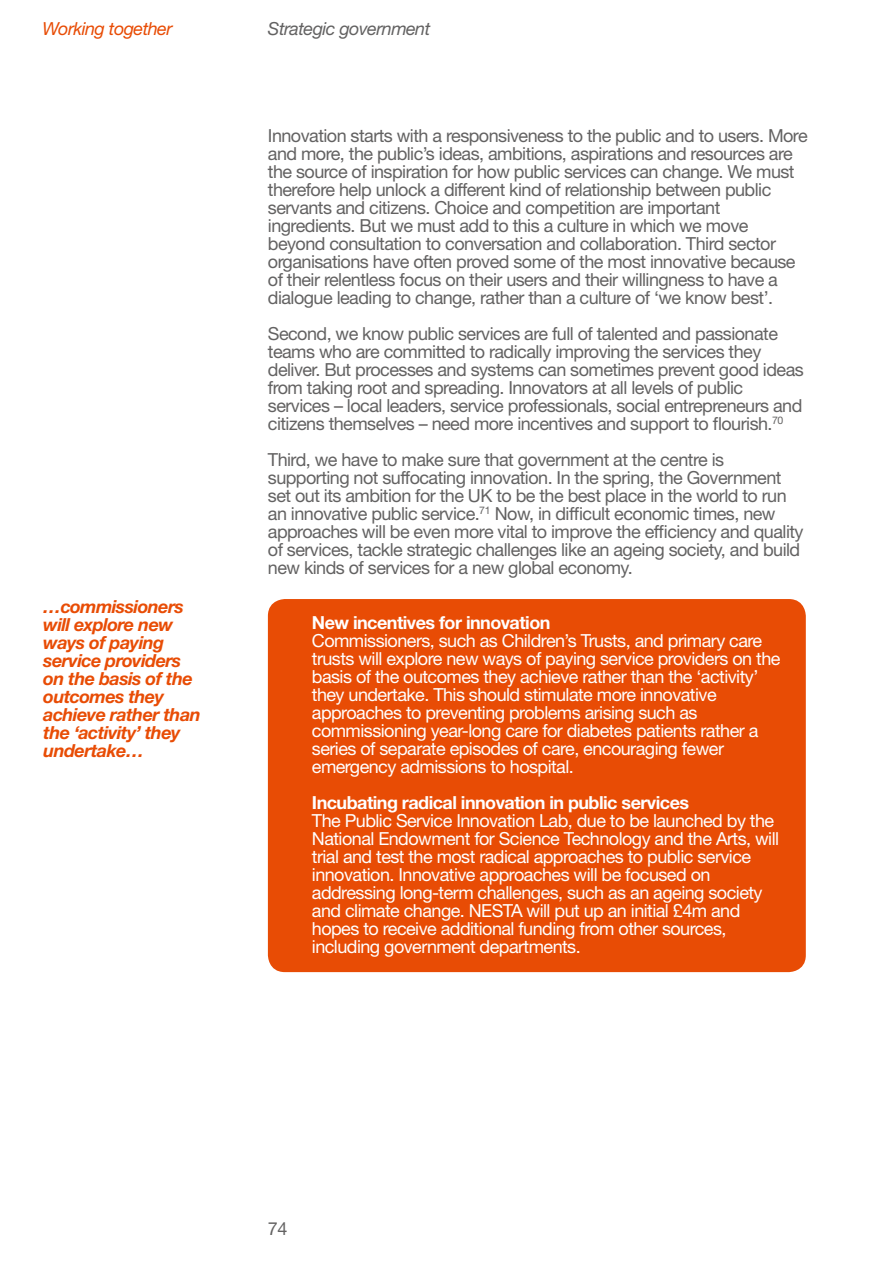
<style>
.page{position:relative;width:893px;height:1263px;background:#fff}
.page>*{position:absolute;margin:0;border:0;box-sizing:border-box;transform-origin:0 0}
.t1{font:18px/18px "Helvetica Neue";letter-spacing:-.03em;color:#636262}
.t2{font:18px/18px "Helvetica Neue";letter-spacing:-.03em;color:#fff}
.t3{font:italic 700 18px/18px "Helvetica Neue";letter-spacing:-.03em;color:#e84c05}
.t4{font:700 18px "Helvetica Neue";letter-spacing:-.03em;color:#fff}
.t5{font:italic 18px "Helvetica Neue";letter-spacing:-.03em;color:#636262}
.t6{font:italic 18px "Helvetica Neue";letter-spacing:-.03em;color:#e84c05}
</style>
<div class="page">
<div style="left:268px;top:599px;width:538px;height:373px;background:#e84c05;border-radius:17px"></div>
<p class="t6" style="left:43px;top:18px;width:131px">Working together</p>
<p class="t5" style="left:268px;top:18px;width:164px">Strategic government</p>
<p class="t3" style="left:43px;top:597px;width:159px">…commissioners will explore new ways of paying service providers on the basis of the outcomes they achieve rather than the ‘activity’ they undertake…</p>
<p class="t1" style="left:268px;top:126px;width:541px">Innovation starts with a responsiveness to the public and to users. More and more, the public’s ideas, ambitions, aspirations and resources are the source of inspiration for how public services can change. We must therefore help unlock a different kind of relationship between public servants and citizens. Choice and competition are important ingredients. But we must add to this a culture in which we move beyond consultation to conversation and collaboration. Third sector organisations have often proved some of the most innovative because of their relentless focus on their users and their willingness to have a dialogue leading to change, rather than a culture of ‘we know best’.</p>
<p class="t1" style="left:268px;top:324px;width:537px">Second, we know public services are full of talented and passionate teams who are committed to radically improving the services they deliver. But processes and systems can sometimes prevent good ideas from taking root and spreading. Innovators at all levels of public services – local leaders, service professionals, social entrepreneurs and citizens themselves – need more incentives and support to flourish.<sup>70</sup></p>
<p class="t1" style="left:268px;top:450px;width:537px">Third, we have to make sure that government at the centre is supporting not suffocating innovation. In the spring, the Government set out its ambition for the UK to be the best place in the world to run an innovative public service.<sup>71</sup> Now, in difficult economic times, new approaches will be even more vital to improve the efficiency and quality of services, tackle strategic challenges like an ageing society, and build new kinds of services for a new global economy.</p>
<p class="t4" style="left:312px;top:611px;width:240px">New incentives for innovation</p>
<p class="t2" style="left:312px;top:631px;width:470px">Commissioners, such as Children’s Trusts, and primary care trusts will explore new ways of paying service providers on the basis of the outcomes they achieve rather than the ‘activity’ they undertake. This should stimulate more innovative approaches to preventing problems arising such as commissioning year-long care for diabetes patients rather a series of separate episodes of care, encouraging fewer emergency admissions to hospital.</p>
<p class="t4" style="left:312px;top:791px;width:379px">Incubating radical innovation in public services</p>
<p class="t2" style="left:312px;top:811px;width:469px">The Public Service Innovation Lab, due to be launched by the National Endowment for Science Technology and the Arts, will trial and test the most radical approaches to public service innovation. Innovative approaches will be focused on addressing long-term challenges, such as an ageing society and climate change. NESTA will put up an initial £4m and hopes to receive additional funding from other sources, including government departments.</p>
<p class="t1" style="left:268px;top:1219px;width:21px">74</p>
</div>
